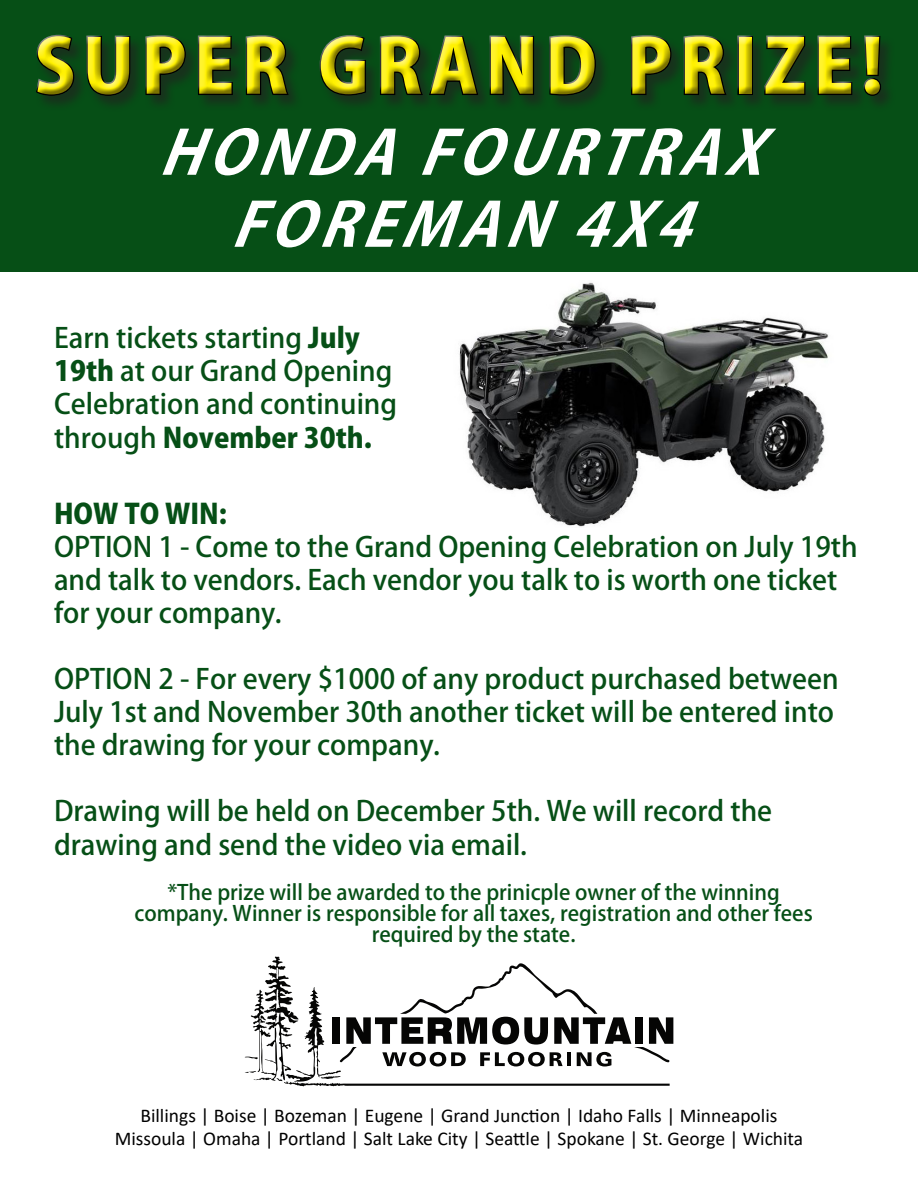
<style>
.page{position:relative;width:918px;height:1188px;background:#fff}
.page>*{position:absolute;margin:0;border:0;box-sizing:border-box;transform-origin:0 0}
.t1{font:800 73.5px "Koz Go Pr 6 N";letter-spacing:.1em;color:#fff101}
.t2{font:italic 700 60px "Koz Go Pr 6 N";color:#fff}
.t3{font:500 27.6px/33px "Koz Go Pr 6 N";color:#064f16}
.t4{font:800 27.6px "Koz Go Pr 6 N";color:#064f16}
.t5{font:500 21px/21px "Koz Go Pr 6 N";color:#064f16;text-align:center}
.t6{font:19.5px "Calibri";color:#000}
.s1{font-weight:800}
</style>
<div class="page">
<img style="left:459px;top:282px;width:370px;height:245px">
<div style="left:0;top:0;width:918px;height:272px;background:#064f16"></div>
<div style="left:29px;top:30px;width:862px;height:76px;background:#231f20;opacity:.6"></div>
<svg style="left:245px;top:957px;width:428px;height:129px"></svg>
<h1 class="t1" style="left:35px;top:25px;width:850px">SUPER GRAND PRIZE!</h1>
<p class="t2" style="left:158px;top:119px;width:646px">HONDAFOURTRAX</p>
<p class="t2" style="left:230px;top:191px;width:502px">FOREMAN4X4</p>
<p class="t3" style="left:54px;top:322px;width:345px">Earn tickets starting <span class="s1">July<br>19th</span> at our Grand Opening<br>Celebration and continuing through <span class="s1">November 30th.</span></p>
<p class="t4" style="left:54px;top:498px;width:175px">HOW TO WIN:</p>
<p class="t3" style="left:54px;top:531px;width:805px">OPTION 1 - Come to the Grand Opening Celebration on July 19th and talk to vendors. Each vendor you talk to is worth one ticket for your company.</p>
<p class="t3" style="left:54px;top:663px;width:786px">OPTION 2 - For every $1000 of any product purchased between<br>July 1st and November 30th another ticket will be entered into the drawing for your company.</p>
<p class="t3" style="left:54px;top:795px;width:720px">Drawing will be held on December 5th. We will record the</p>
<p class="t3" style="left:54px;top:828px;width:475px">drawing and send the video via email.</p>
<p class="t5" style="left:167px;top:883px;width:614px">*The prize will be awarded to the prinicple owner of the winning</p>
<p class="t5" style="left:134px;top:904px;width:680px">company. Winner is responsible for all taxes, registration and other fees required by the state.</p>
<p class="t6" style="left:140px;top:1102px;width:638px">Billings | Boise | Bozeman | Eugene | Grand Junction | Idaho Falls | Minneapolis</p>
<p class="t6" style="left:115px;top:1125px;width:690px">Missoula | Omaha | Portland | Salt Lake City | Seattle | Spokane | St. George | Wichita</p>
</div>
